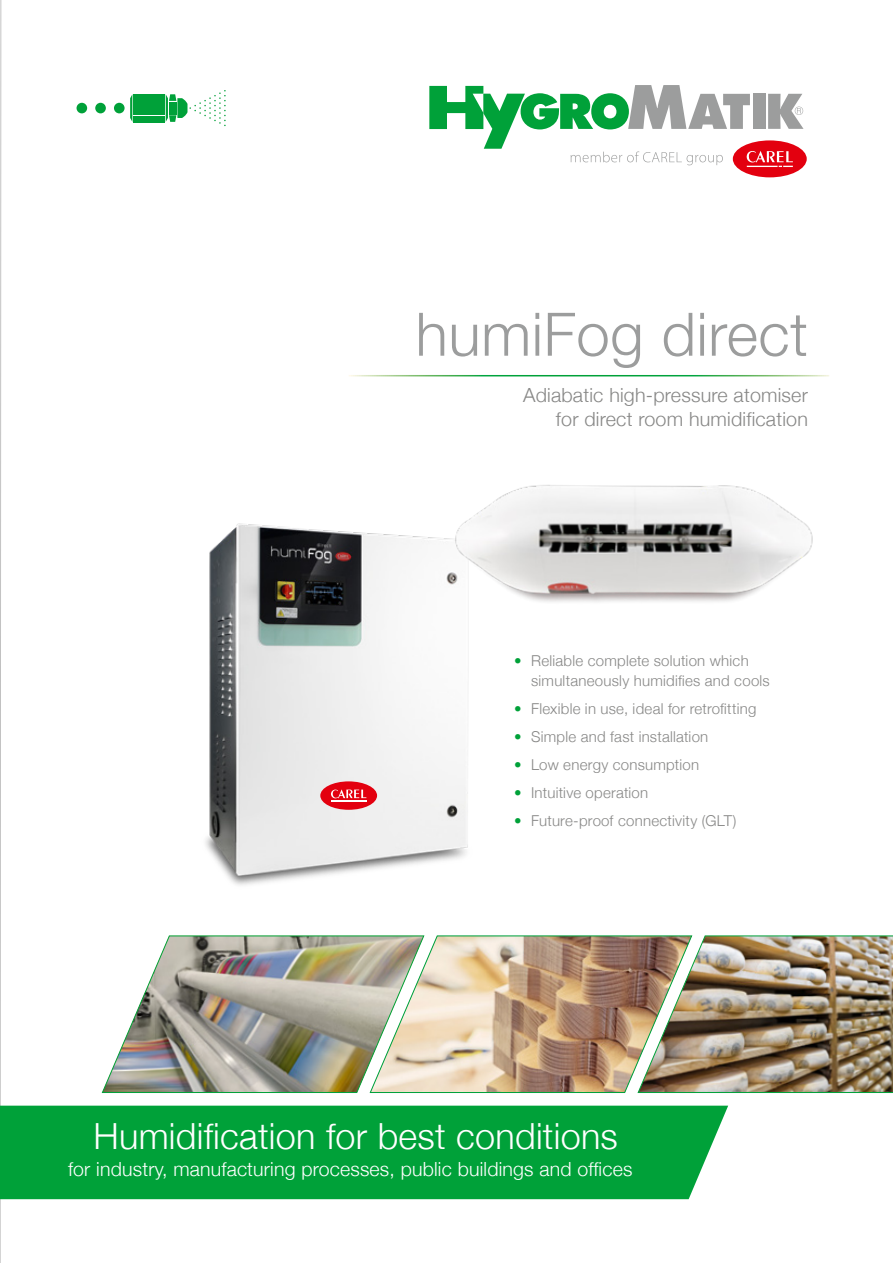
<style>
.page{position:relative;width:893px;height:1263px;background:#fff}
.page>*{position:absolute;margin:0;border:0;box-sizing:border-box;transform-origin:0 0}
.t1{font:300 60px "Helvetica Neue";letter-spacing:.01em;color:#9c9d9d}
.t2{font:300 36px "Helvetica Neue";letter-spacing:.005em;color:#fff}
.t3{font:300 19.5px "Helvetica Neue";letter-spacing:.01em;color:#fff}
.t4{font:300 19.5px/24px "Helvetica Neue";letter-spacing:.01em;color:#878786;text-align:right}
.t5{font:300 15px/19.5px "Helvetica Neue";letter-spacing:.015em;color:#878786}
.s1{color:#00a139}
</style>
<div class="page">
<svg style="left:0;top:0;width:1px;height:1263px"></svg>
<div style="left:77px;top:103px;width:10px;height:10px;background:#00a139;border-radius:50%"></div>
<div style="left:95px;top:103px;width:11px;height:10px;background:#00a139;border-radius:50%"></div>
<div style="left:114px;top:103px;width:11px;height:10px;background:#00a139;border-radius:50%"></div>
<svg style="left:166px;top:90px;width:60px;height:36px"></svg>
<svg style="left:130px;top:95px;width:2px;height:26px"></svg>
<div style="left:133px;top:101px;width:32px;height:14px;background:#00a139"></div>
<div style="left:133px;top:94px;width:32px;height:6px;background:#00a139"></div>
<div style="left:133px;top:116px;width:32px;height:6px;background:#00a139"></div>
<img style="left:101px;top:973px;width:268px;height:120px">
<img style="left:693px;top:935px;width:200px;height:158px">
<img style="left:369px;top:935px;width:324px;height:158px">
<img style="left:153px;top:523px;width:355px;height:458px">
<img style="left:387px;top:485px;width:426px;height:180px">
<div style="left:320px;top:781px;width:57px;height:29px;background:#e3000f;border-radius:50%"></div>
<svg style="left:331px;top:789px;width:35px;height:13px"></svg>
<div style="left:733px;top:140px;width:74px;height:37px;background:#e3000f;border-radius:50%"></div>
<svg style="left:429px;top:85px;width:374px;height:82px"></svg>
<div style="left:0;top:1106px;width:728px;height:93px;background:#00a139"></div>
<h1 class="t1" style="left:416px;top:286px;width:394px">humiFog direct</h1>
<h3 class="t4" style="left:523px;top:382px;width:286px">Adiabatic high-pressure atomiser for direct room humidification</h3>
<p class="t5" style="left:531px;top:650px;width:240px;text-indent:-17px"><span class="s1">•</span> Reliable complete solution which simultaneously humidifies and cools</p>
<p class="t5" style="left:514px;top:698px;width:244px"><span class="s1">•</span> Flexible in use, ideal for retrofitting</p>
<p class="t5" style="left:514px;top:726px;width:196px"><span class="s1">•</span> Simple and fast installation</p>
<p class="t5" style="left:514px;top:754px;width:187px"><span class="s1">•</span> Low energy consumption</p>
<p class="t5" style="left:514px;top:782px;width:136px"><span class="s1">•</span> Intuitive operation</p>
<p class="t5" style="left:514px;top:810px;width:224px"><span class="s1">•</span> Future-proof connectivity (GLT)</p>
<h2 class="t2" style="left:94px;top:1107px;width:526px">Humidification for best conditions</h2>
<h3 class="t3" style="left:68px;top:1153px;width:566px">for industry, manufacturing processes, public buildings and offices</h3>
</div>
